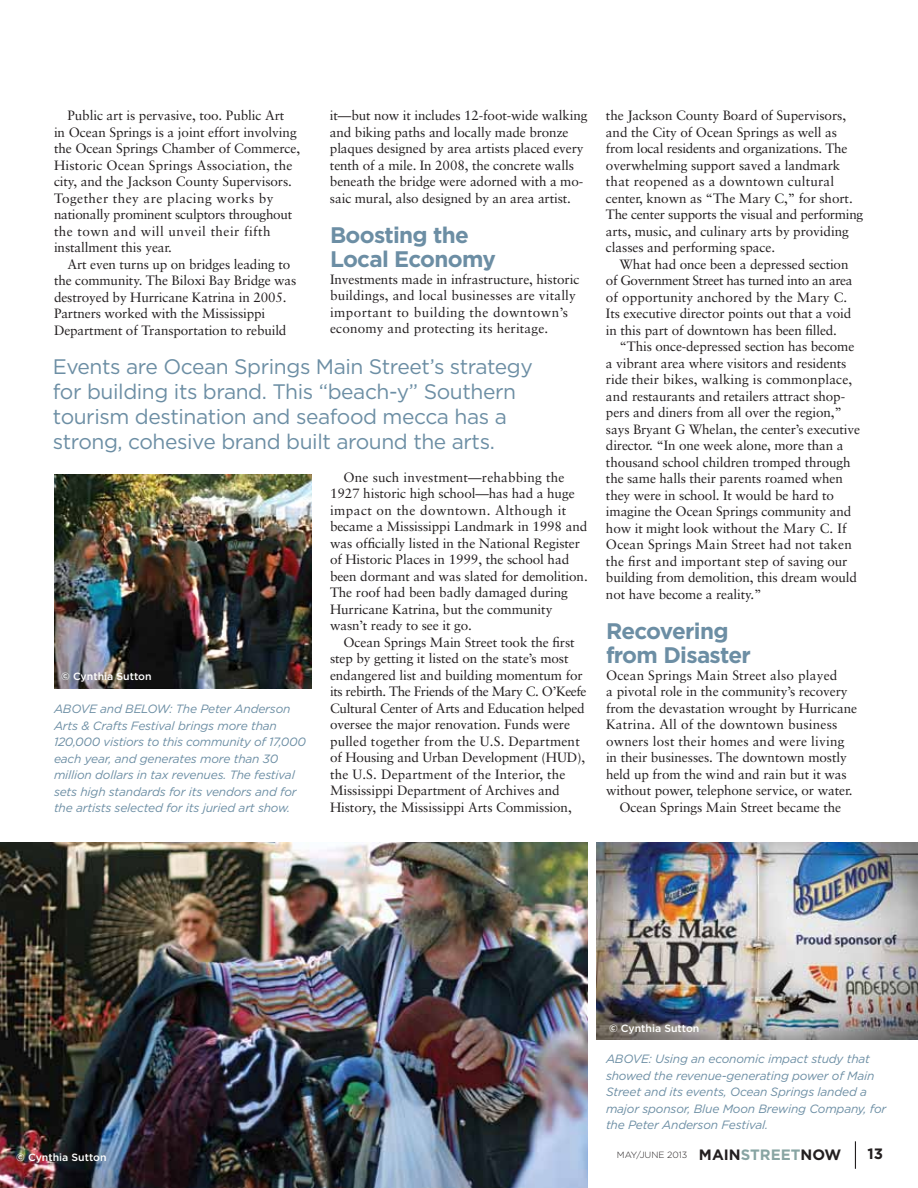
<style>
.page{position:relative;width:918px;height:1188px;background:#fff}
.page>*{position:absolute;margin:0;border:0;box-sizing:border-box;transform-origin:0 0}
.t1{font:700 22.5px/24px "Gotham";letter-spacing:-.03em;color:#6c8ea4}
.t2{font:21px/25px "Gotham";letter-spacing:-.02em;color:#6c8ea4}
.t3{font:700 15px "Gotham";color:#231f20}
.t4{font:13.5px/16.5px "Sabon";letter-spacing:-.005em;color:#231f20}
.t5{font:13.5px/16.5px "Sabon";letter-spacing:.015em;color:#231f20}
.t6{font:italic 12px/16.5px "Gotham";letter-spacing:-.015em;color:#6c8ea4}
.t7{font:500 10.5px "Gotham";color:#fff}
.t8{font:300 9px "Gotham HTF";color:#231f20}
.s1{font-family:"Gotham";font-weight:700;font-size:15px}
.s2{font-family:"Gotham";font-weight:700;font-size:15px;color:#88a5a3}
</style>
<div class="page">
<svg style="left:855px;top:1141px;width:1px;height:28px"></svg>
<img style="left:54px;top:474px;width:258px;height:214px">
<img style="left:0;top:843px;width:588px;height:345px">
<img style="left:596px;top:843px;width:322px;height:196px">
<p class="t4" style="left:54px;top:107px;width:248px;text-indent:14px">Public art is pervasive, too. Public Art<br>in Ocean Springs is a joint effort involving the Ocean Springs Chamber of Commerce, Historic Ocean Springs Association, the city, and the Jackson County Supervisors.<br>Together they are placing works by nationally prominent sculptors throughout the town and will unveil their fifth installment this year.</p>
<p class="t4" style="left:54px;top:256px;width:244px;text-indent:14px">Art even turns up on bridges leading to the community. The Biloxi Bay Bridge was destroyed by Hurricane Katrina in 2005.<br>Partners worked with the Mississippi Department of Transportation to rebuild</p>
<p class="t4" style="left:330px;top:107px;width:259px">it—but now it includes 12-foot-wide walking and biking paths and locally made bronze plaques designed by area artists placed every tenth of a mile. In 2008, the concrete walls beneath the bridge were adorned with a mo&shy;saic mural, also designed by an area artist.</p>
<h1 class="t1" style="left:330px;top:223px;width:168px">Boosting the<br>Local Economy</h1>
<p class="t5" style="left:330px;top:271px;width:251px">Investments made in infrastructure, historic buildings, and local businesses are vitally important to building the downtown’s economy and protecting its heritage.</p>
<h2 class="t2" style="left:53px;top:353px;width:481px">Events are Ocean Springs Main Street’s strategy for building its brand. This “beach-y” Southern tourism destination and seafood mecca has a strong, cohesive brand built around the arts.</h2>
<p class="t7" style="left:61px;top:670px;width:92px">© Cynthia Sutton</p>
<p class="t6" style="left:54px;top:701px;width:254px">ABOVE and BELOW: The Peter Anderson Arts &amp; Crafts Festival brings more than 120,000 vistiors to this community of 17,000 each year, and generates more than 30 million dollars in tax revenues. The festival sets high standards for its vendors and for the artists selected for its juried art show.</p>
<p class="t4" style="left:330px;top:469px;width:259px;text-indent:14px">One such investment—rehabbing the 1927 historic high school—has had a huge impact on the downtown. Although it became a Mississippi Landmark in 1998 and was officially listed in the National Register of Historic Places in 1999, the school had been dormant and was slated for demolition.<br>The roof had been badly damaged during Hurricane Katrina, but the community wasn’t ready to see it go.</p>
<p class="t4" style="left:330px;top:634px;width:258px;text-indent:14px">Ocean Springs Main Street took the first step by getting it listed on the state’s most endangered list and building momentum for its rebirth. The Friends of the Mary C. O’Keefe Cultural Center of Arts and Education helped oversee the major renovation. Funds were pulled together from the U.S. Department of Housing and Urban Development (HUD), the U.S. Department of the Interior, the Mississippi Department of Archives and History, the Mississippi Arts Commission,</p>
<p class="t4" style="left:606px;top:107px;width:259px">the Jackson County Board of Supervisors, and the City of Ocean Springs as well as from local residents and organizations. The overwhelming support saved a landmark that reopened as a downtown cultural center, known as “The Mary C,” for short.<br>The center supports the visual and performing arts, music, and culinary arts by providing classes and performing space.</p>
<p class="t4" style="left:606px;top:255px;width:248px;text-indent:14px">What had once been a depressed section of Government Street has turned into an area of opportunity anchored by the Mary C.<br>Its executive director points out that a void in this part of downtown has been filled.</p>
<p class="t4" style="left:606px;top:338px;width:256px;text-indent:14px">“This once-depressed section has become a vibrant area where visitors and residents ride their bikes, walking is commonplace, and restaurants and retailers attract shop&shy;pers and diners from all over the region,” says Bryant G Whelan, the center’s executive director. “In one week alone, more than a thousand school children tromped through the same halls their parents roamed when they were in school. It would be hard to imagine the Ocean Springs community and how it might look without the Mary C. If Ocean Springs Main Street had not taken the first and important step of saving our building from demolition, this dream would not have become a reality.”</p>
<h1 class="t1" style="left:606px;top:619px;width:146px">Recovering from Disaster</h1>
<p class="t5" style="left:606px;top:667px;width:233px">Ocean Springs Main Street also played</p>
<p class="t4" style="left:606px;top:683px;width:243px">a pivotal role in the community’s recovery</p>
<p class="t4" style="left:606px;top:700px;width:253px">from the devastation wrought by Hurricane</p>
<p class="t5" style="left:606px;top:716px;width:233px">Katrina. All of the downtown business</p>
<p class="t5" style="left:606px;top:733px;width:240px">owners lost their homes and were living</p>
<p class="t4" style="left:606px;top:749px;width:242px">in their businesses. The downtown mostly</p>
<p class="t4" style="left:606px;top:766px;width:242px">held up from the wind and rain but it was</p>
<p class="t4" style="left:606px;top:782px;width:248px">without power, telephone service, or water.</p>
<p class="t4" style="left:620px;top:799px;width:223px">Ocean Springs Main Street became the</p>
<p class="t7" style="left:16px;top:1151px;width:92px">© Cynthia Sutton</p>
<p class="t7" style="left:609px;top:1022px;width:92px">© Cynthia Sutton</p>
<p class="t6" style="left:606px;top:1051px;width:282px">ABOVE: Using an economic impact study that showed the revenue-generating power of Main Street and its events, Ocean Springs landed a major sponsor, Blue Moon Brewing Company, for the Peter Anderson Festival.</p>
<p class="t8" style="left:617px;top:1150px;width:226px">MAY/JUNE 2013 <span class="s1">Main</span><span class="s2">Street</span><span class="s1">NOW</span></p>
<p class="t3" style="left:867px;top:1145px;width:17px">13</p>
</div>
